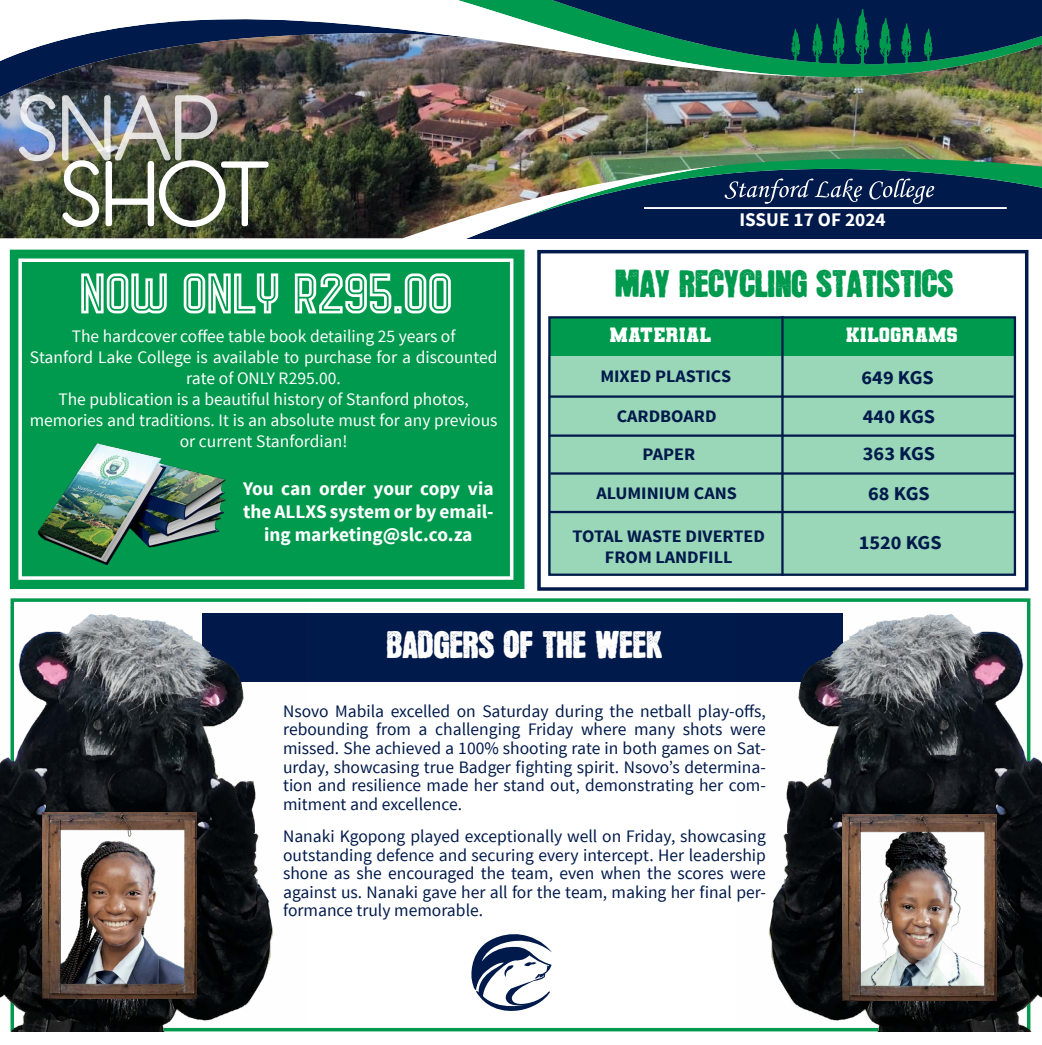
<style>
.page{position:relative;width:1042px;height:1045px;background:#fff}
.page>*{position:absolute;margin:0;border:0;box-sizing:border-box;transform-origin:0 0}
.t1{font:52.5px "Aurach Bi";color:#fff}
.t2{font:35px "Ynsect Moksha";color:#009a4e}
.t3{font:35px "Ynsect Moksha";color:#fff}
.t4{font:700 20.65px "Varsity Team";color:#fff;scale:1.04 1}
.t5{font:700 19.43px "Source Sans Pro";color:#001a4b;scale:1.04 1}
.t6{font:700 19.25px/23.1px "Source Sans Pro";color:#fff;text-align:center}
.t7{font:17.5px/18.6px "Source Sans Pro";color:#001a4b;text-align:justify}
.t8{font:17.5px/21px "Source Sans Pro";color:#fff;text-align:center}
.t9{font:700 17.5px/21px "Source Sans Pro";color:#001a4b;text-align:center;scale:1.04 1}
</style>
<div class="page">
<svg style="left:92px;top:0;width:460px;height:33px"></svg>
<img style="left:0;top:33px;width:1042px;height:205px">
<img style="left:15px;top:84px;width:256px;height:145px">
<svg style="left:552px;top:0;width:490px;height:71px;background:#144c54"></svg>
<img style="left:398px;top:154px;width:644px;height:84px">
<hr style="left:644px;top:207px;width:363px;height:2px;background:#fff">
<div style="left:548px;top:355px;width:466px;height:220px;background:linear-gradient(to right,#99d4b7,#99d4b7)"></div>
<hr style="left:549px;top:395px;width:465px;height:2px;background:#001a4b">
<hr style="left:549px;top:434px;width:467px;height:2px;background:#001a4b">
<div style="left:549px;top:317px;width:467px;height:38px;background:#009a4e"></div>
<div style="left:548px;top:316px;width:468px;height:259px;border:2px solid #001a4b"></div>
<hr style="left:781px;top:316px;width:2px;height:259px;background:#001a4b">
<hr style="left:550px;top:472px;width:465px;height:2px;background:#001a4b">
<div style="left:537px;top:250px;width:491px;height:340px;border:4px solid #001a4b"></div>
<hr style="left:550px;top:510px;width:464px;height:3px;background:#001a4b">
<div style="left:202px;top:613px;width:640px;height:68px;background:#001a4b"></div>
<img style="left:736px;top:598px;width:306px;height:433px">
<img style="left:842px;top:814px;width:155px;height:186px">
<svg style="left:471px;top:934px;width:81px;height:77px"></svg>
<img style="left:0;top:598px;width:306px;height:433px">
<img style="left:43px;top:812px;width:154px;height:186px">
<div style="left:10px;top:249px;width:514px;height:340px;background:#009a4e;border:2px solid #009a4e"></div>
<div style="left:18px;top:258px;width:495px;height:321px;border:4px solid #fff"></div>
<img style="left:37px;top:443px;width:189px;height:122px">
<h1 class="t1" style="left:80px;top:263px;width:374px">NOW ONLY R295.00</h1>
<p class="t8" style="left:30px;top:326px;width:469px">The hardcover coffee table book detailing 25 years of<br>Stanford Lake College is available to purchase for a discounted rate of ONLY R295.00.<br>The publication is a beautiful history of Stanford photos, memories and traditions. It is an absolute must for any previous or current Stanfordian!</p>
<p class="t6" style="left:243px;top:477px;width:252px">You can order your copy via the ALLXS system or by email&shy;ing marketing@slc.co.za</p>
<p class="t6" style="left:739px;top:209px;width:148px">ISSUE 17 OF 2024</p>
<h2 class="t2" style="left:616px;top:267px;width:339px">MAY RECYCLING STATISTICS</h2>
<p class="t4" style="left:609px;top:322px;width:100px">MATERIAL</p>
<p class="t9" style="left:600px;top:366px;width:127px">MIXED PLASTICS</p>
<p class="t4" style="left:846px;top:322px;width:109px">KILOGRAMS</p>
<p class="t5" style="left:861px;top:365px;width:71px">649 KGS</p>
<p class="t9" style="left:617px;top:406px;width:97px">CARDBOARD</p>
<p class="t5" style="left:863px;top:404px;width:71px">440 KGS</p>
<p class="t9" style="left:642px;top:444px;width:52px">PAPER</p>
<p class="t5" style="left:863px;top:441px;width:71px">363 KGS</p>
<p class="t9" style="left:596px;top:483px;width:137px">ALUMINIUM CANS</p>
<p class="t5" style="left:868px;top:481px;width:61px">68 KGS</p>
<p class="t9" style="left:572px;top:526px;width:186px">TOTAL WASTE DIVERTED<br>FROM LANDFILL</p>
<p class="t5" style="left:859px;top:529px;width:81px">1520 KGS</p>
<h2 class="t3" style="left:387px;top:627px;width:277px">BADGERS OF THE WEEK</h2>
<p class="t7" style="left:283px;top:702px;width:484px">Nsovo Mabila excelled on Saturday during the netball play-offs, rebounding from a challenging Friday where many shots were missed. She achieved a 100% shooting rate in both games on Sat&shy;urday, showcasing true Badger fighting spirit. Nsovo’s determina&shy;tion and resilience made her stand out, demonstrating her com&shy;mitment and excellence.</p>
<p class="t7" style="left:283px;top:827px;width:484px">Nanaki Kgopong played exceptionally well on Friday, showcasing outstanding defence and securing every intercept. Her leadership shone as she encouraged the team, even when the scores were against us. Nanaki gave her all for the team, making her final per&shy;formance truly memorable.</p>
</div>
